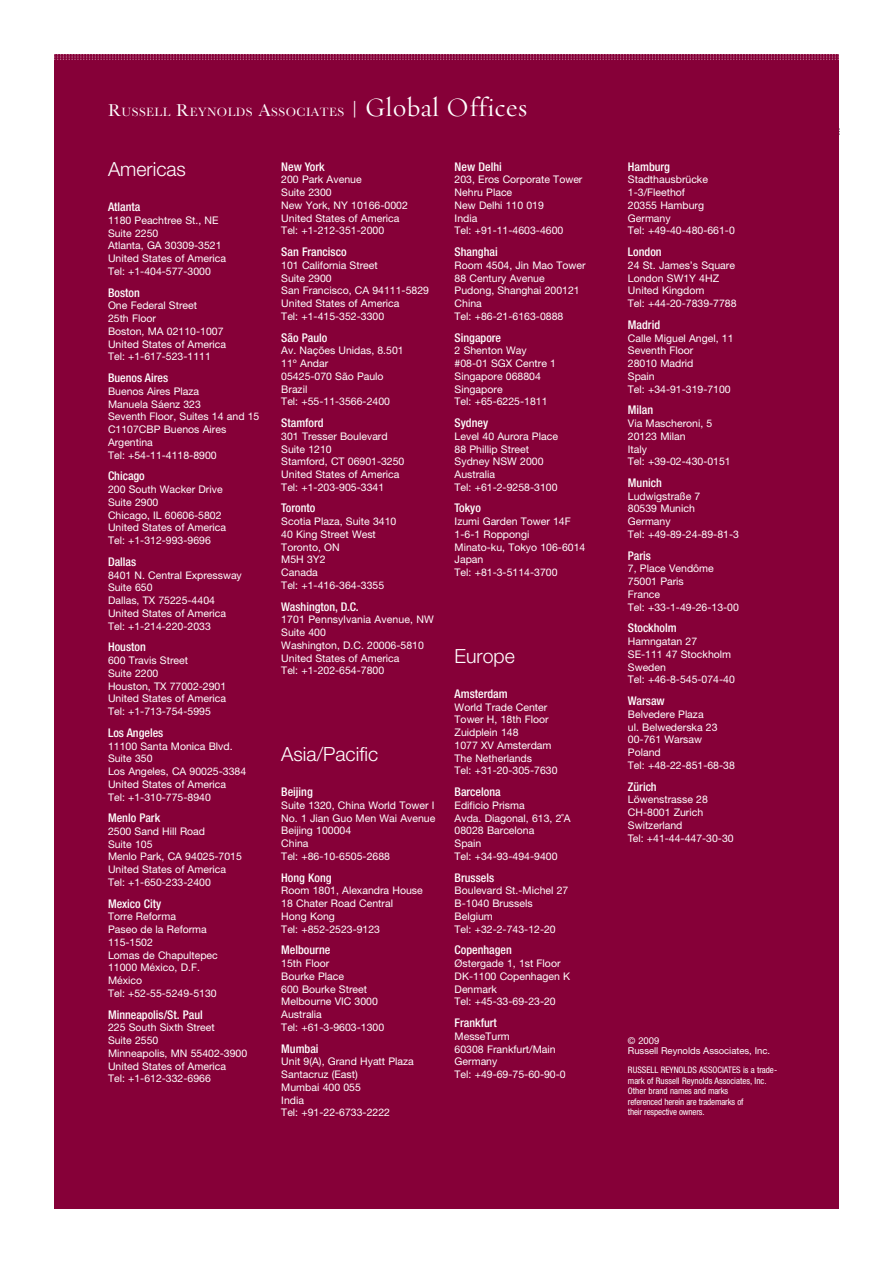
<style>
.page{position:relative;width:893px;height:1263px;background:#fff}
.page>*{position:absolute;margin:0;border:0;box-sizing:border-box;transform-origin:0 0}
.t1{font:300 19.5px "Helvetica Neue LT Std";color:#fff}
.t2{font:12.6px "Baskerville";letter-spacing:.035em;color:#fff}
.t3{font:500 condensed 12px "Helvetica Neue LT Std";color:#fff}
.t4{font:10.5px/12.8px "Helvetica Neue LT Std";color:#fff}
.t5{font:9.45px/10.5px "Helvetica Neue LT Std";color:#fff}
.t6{font:condensed 9px/10.5px "Helvetica Neue LT Std";letter-spacing:-.01em;color:#fff}
.s1{font-size:18px}
.s2{font-family:"Requiem Display HTF Roman";font-size:27px}
</style>
<div class="page">
<div style="left:54px;top:54px;width:785px;height:1155px;background:#860038"></div>
<svg style="left:54px;top:54px;width:785px;height:6px"></svg>
<p class="t2" style="left:108px;top:105px;width:421px"><span class="s1">R</span>USSELL <span class="s1">R</span>EYNOLDS <span class="s1">A</span>SSOCIATES <sup>|</sup> <span class="s2">Global Offices</span></p>
<h1 class="t1" style="left:108px;top:157px;width:80px">Americas</h1>
<p class="t3" style="left:108px;top:200px;width:34px">Atlanta</p>
<p class="t4" style="left:108px;top:214px;width:120px">1180 Peachtree St., NE<br>Suite 2250<br>Atlanta, GA 30309-3521<br>United States of America<br>Tel: +1-404-577-3000</p>
<p class="t3" style="left:108px;top:285px;width:33px">Boston</p>
<p class="t4" style="left:108px;top:299px;width:120px">One Federal Street<br>25th Floor<br>Boston, MA 02110-1007<br>United States of America<br>Tel: +1-617-523-1111</p>
<p class="t3" style="left:108px;top:371px;width:62px">Buenos Aires</p>
<p class="t4" style="left:108px;top:385px;width:153px">Buenos Aires Plaza<br>Manuela Sáenz 323<br>Seventh Floor, Suites 14 and 15<br>C1107CBP Buenos Aires<br>Argentina<br>Tel: +54-11-4118-8900</p>
<p class="t3" style="left:108px;top:469px;width:38px">Chicago</p>
<p class="t4" style="left:108px;top:483px;width:120px">200 South Wacker Drive<br>Suite 2900<br>Chicago, IL 60606-5802<br>United States of America<br>Tel: +1-312-993-9696</p>
<p class="t3" style="left:108px;top:554px;width:30px">Dallas</p>
<p class="t4" style="left:108px;top:568px;width:135px">8401 N. Central Expressway<br>Suite 650<br>Dallas, TX 75225-4404<br>United States of America<br>Tel: +1-214-220-2033</p>
<p class="t3" style="left:108px;top:640px;width:39px">Houston</p>
<p class="t4" style="left:108px;top:654px;width:120px">600 Travis Street<br>Suite 2200<br>Houston, TX 77002-2901<br>United States of America<br>Tel: +1-713-754-5995</p>
<p class="t3" style="left:108px;top:725px;width:57px">Los Angeles</p>
<p class="t4" style="left:108px;top:739px;width:140px">11100 Santa Monica Blvd.<br>Suite 350<br>Los Angeles, CA 90025-3384<br>United States of America<br>Tel: +1-310-775-8940</p>
<p class="t3" style="left:108px;top:811px;width:54px">Menlo Park</p>
<p class="t4" style="left:108px;top:825px;width:135px">2500 Sand Hill Road<br>Suite 105<br>Menlo Park, CA 94025-7015<br>United States of America<br>Tel: +1-650-233-2400</p>
<p class="t3" style="left:108px;top:896px;width:55px">Mexico City</p>
<p class="t4" style="left:108px;top:910px;width:111px">Torre Reforma<br>Paseo de la Reforma<br>115-1502<br>Lomas de Chapultepec<br>11000 México, D.F.<br>México<br>Tel: +52-55-5249-5130</p>
<p class="t3" style="left:108px;top:1007px;width:96px">Minneapolis/St. Paul</p>
<p class="t4" style="left:108px;top:1021px;width:141px">225 South Sixth Street<br>Suite 2550<br>Minneapolis, MN 55402-3900<br>United States of America<br>Tel: +1-612-332-6966</p>
<p class="t3" style="left:281px;top:159px;width:45px">New York</p>
<p class="t4" style="left:281px;top:173px;width:128px">200 Park Avenue<br>Suite 2300<br>New York, NY 10166-0002<br>United States of America<br>Tel: +1-212-351-2000</p>
<p class="t3" style="left:281px;top:245px;width:67px">San Francisco</p>
<p class="t4" style="left:281px;top:259px;width:149px">101 California Street<br>Suite 2900<br>San Francisco, CA 94111-5829<br>United States of America<br>Tel: +1-415-352-3300</p>
<p class="t3" style="left:281px;top:330px;width:48px">São Paulo</p>
<p class="t4" style="left:281px;top:344px;width:124px">Av. Nações Unidas, 8.501<br>11º Andar<br>05425-070 São Paulo<br>Brazil<br>Tel: +55-11-3566-2400</p>
<p class="t3" style="left:281px;top:416px;width:44px">Stamford</p>
<p class="t4" style="left:281px;top:429px;width:125px">301 Tresser Boulevard<br>Suite 1210<br>Stamford, CT 06901-3250<br>United States of America<br>Tel: +1-203-905-3341</p>
<p class="t3" style="left:281px;top:501px;width:36px">Toronto</p>
<p class="t4" style="left:281px;top:515px;width:117px">Scotia Plaza, Suite 3410<br>40 King Street West<br>Toronto, ON<br>M5H 3Y2<br>Canada<br>Tel: +1-416-364-3355</p>
<p class="t3" style="left:281px;top:599px;width:79px">Washington, D.C.</p>
<p class="t4" style="left:281px;top:613px;width:154px">1701 Pennsylvania Avenue, NW<br>Suite 400<br>Washington, D.C. 20006-5810<br>United States of America<br>Tel: +1-202-654-7800</p>
<h1 class="t1" style="left:281px;top:742px;width:98px">Asia/Pacific</h1>
<p class="t3" style="left:281px;top:785px;width:33px">Beijing</p>
<p class="t4" style="left:281px;top:799px;width:156px">Suite 1320, China World Tower I<br>No. 1 Jian Guo Men Wai Avenue<br>Beijing 100004<br>China<br>Tel: +86-10-6505-2688</p>
<p class="t3" style="left:281px;top:870px;width:52px">Hong Kong</p>
<p class="t4" style="left:281px;top:884px;width:143px">Room 1801, Alexandra House<br>18 Chater Road Central<br>Hong Kong<br>Tel: +852-2523-9123</p>
<p class="t3" style="left:281px;top:943px;width:51px">Melbourne</p>
<p class="t4" style="left:281px;top:957px;width:104px">15th Floor<br>Bourke Place<br>600 Bourke Street<br>Melbourne VIC 3000<br>Australia<br>Tel: +61-3-9603-1300</p>
<p class="t3" style="left:281px;top:1041px;width:39px">Mumbai</p>
<p class="t4" style="left:281px;top:1055px;width:134px">Unit 9(A), Grand Hyatt Plaza<br>Santacruz (East)<br>Mumbai 400 055<br>India<br>Tel: +91-22-6733-2222</p>
<p class="t3" style="left:455px;top:159px;width:49px">New Delhi</p>
<p class="t4" style="left:455px;top:173px;width:129px">203, Eros Corporate Tower<br>Nehru Place<br>New Delhi 110 019<br>India<br>Tel: +91-11-4603-4600</p>
<p class="t3" style="left:455px;top:245px;width:45px">Shanghai</p>
<p class="t4" style="left:455px;top:259px;width:132px">Room 4504, Jin Mao Tower<br>88 Century Avenue<br>Pudong, Shanghai 200121<br>China<br>Tel: +86-21-6163-0888</p>
<p class="t3" style="left:455px;top:330px;width:48px">Singapore</p>
<p class="t4" style="left:455px;top:344px;width:103px">2 Shenton Way #08-01 SGX Centre 1<br>Singapore 068804<br>Singapore<br>Tel: +65-6225-1811</p>
<p class="t3" style="left:455px;top:416px;width:35px">Sydney</p>
<p class="t4" style="left:455px;top:429px;width:105px">Level 40 Aurora Place<br>88 Phillip Street<br>Sydney NSW 2000<br>Australia<br>Tel: +61-2-9258-3100</p>
<p class="t3" style="left:455px;top:501px;width:28px">Tokyo</p>
<p class="t4" style="left:455px;top:515px;width:132px">Izumi Garden Tower 14F<br>1-6-1 Roppongi<br>Minato-ku, Tokyo 106-6014<br>Japan<br>Tel: +81-3-5114-3700</p>
<h1 class="t1" style="left:455px;top:644px;width:62px">Europe</h1>
<p class="t3" style="left:455px;top:686px;width:55px">Amsterdam</p>
<p class="t4" style="left:455px;top:700px;width:104px">World Trade Center<br>Tower H, 18th Floor<br>Zuidplein 148<br>1077 XV Amsterdam<br>The Netherlands<br>Tel: +31-20-305-7630</p>
<p class="t3" style="left:455px;top:785px;width:48px">Barcelona</p>
<p class="t4" style="left:455px;top:799px;width:118px">Edificio Prisma<br>Avda. Diagonal, 613, 2˚A<br>08028 Barcelona<br>Spain<br>Tel: +34-93-494-9400</p>
<p class="t3" style="left:455px;top:870px;width:41px">Brussels</p>
<p class="t4" style="left:455px;top:884px;width:115px">Boulevard St.-Michel 27<br>B-1040 Brussels<br>Belgium<br>Tel: +32-2-743-12-20</p>
<p class="t3" style="left:455px;top:943px;width:59px">Copenhagen</p>
<p class="t4" style="left:455px;top:957px;width:117px">Østergade 1, 1st Floor<br>DK-1100 Copenhagen K<br>Denmark<br>Tel: +45-33-69-23-20</p>
<p class="t3" style="left:455px;top:1015px;width:44px">Frankfurt</p>
<p class="t4" style="left:455px;top:1029px;width:113px">MesseTurm<br>60308 Frankfurt/Main<br>Germany<br>Tel: +49-69-75-60-90-0</p>
<p class="t3" style="left:628px;top:159px;width:44px">Hamburg</p>
<p class="t4" style="left:628px;top:173px;width:108px">Stadthausbrücke<br>1-3/Fleethof<br>20355 Hamburg<br>Germany<br>Tel: +49-40-480-661-0</p>
<p class="t3" style="left:628px;top:245px;width:35px">London</p>
<p class="t4" style="left:628px;top:259px;width:110px">24 St. James’s Square<br>London SW1Y 4HZ<br>United Kingdom<br>Tel: +44-20-7839-7788</p>
<p class="t3" style="left:628px;top:317px;width:34px">Madrid</p>
<p class="t4" style="left:628px;top:331px;width:107px">Calle Miguel Angel, 11<br>Seventh Floor<br>28010 Madrid<br>Spain<br>Tel: +34-91-319-7100</p>
<p class="t3" style="left:628px;top:403px;width:27px">Milan</p>
<p class="t4" style="left:628px;top:417px;width:104px">Via Mascheroni, 5<br>20123 Milan<br>Italy<br>Tel: +39-02-430-0151</p>
<p class="t3" style="left:628px;top:476px;width:35px">Munich</p>
<p class="t4" style="left:628px;top:489px;width:113px">Ludwigstraße 7<br>80539 Munich<br>Germany<br>Tel: +49-89-24-89-81-3</p>
<p class="t3" style="left:628px;top:548px;width:25px">Paris</p>
<p class="t4" style="left:628px;top:562px;width:113px">7, Place Vendôme<br>75001 Paris<br>France<br>Tel: +33-1-49-26-13-00</p>
<p class="t3" style="left:628px;top:621px;width:50px">Stockholm</p>
<p class="t4" style="left:628px;top:635px;width:108px">Hamngatan 27<br>SE-111 47 Stockholm<br>Sweden<br>Tel: +46-8-545-074-40</p>
<p class="t3" style="left:628px;top:694px;width:38px">Warsaw</p>
<p class="t4" style="left:628px;top:708px;width:108px">Belvedere Plaza<br>ul. Belwederska 23<br>00-761 Warsaw<br>Poland<br>Tel: +48-22-851-68-38</p>
<p class="t3" style="left:628px;top:779px;width:30px">Zürich</p>
<p class="t4" style="left:628px;top:793px;width:107px">Löwenstrasse 28<br>CH-8001 Zurich<br>Switzerland<br>Tel: +41-44-447-30-30</p>
<p class="t5" style="left:628px;top:1035px;width:144px">© 2009<br>Russell Reynolds Associates, Inc.</p>
<p class="t6" style="left:628px;top:1065px;width:151px">RUSSELL REYNOLDS ASSOCIATES is a trade&shy;mark of Russell Reynolds Associates, Inc.<br>Other brand names and marks<br>referenced herein are trademarks of<br>their respective owners.</p>
</div>
